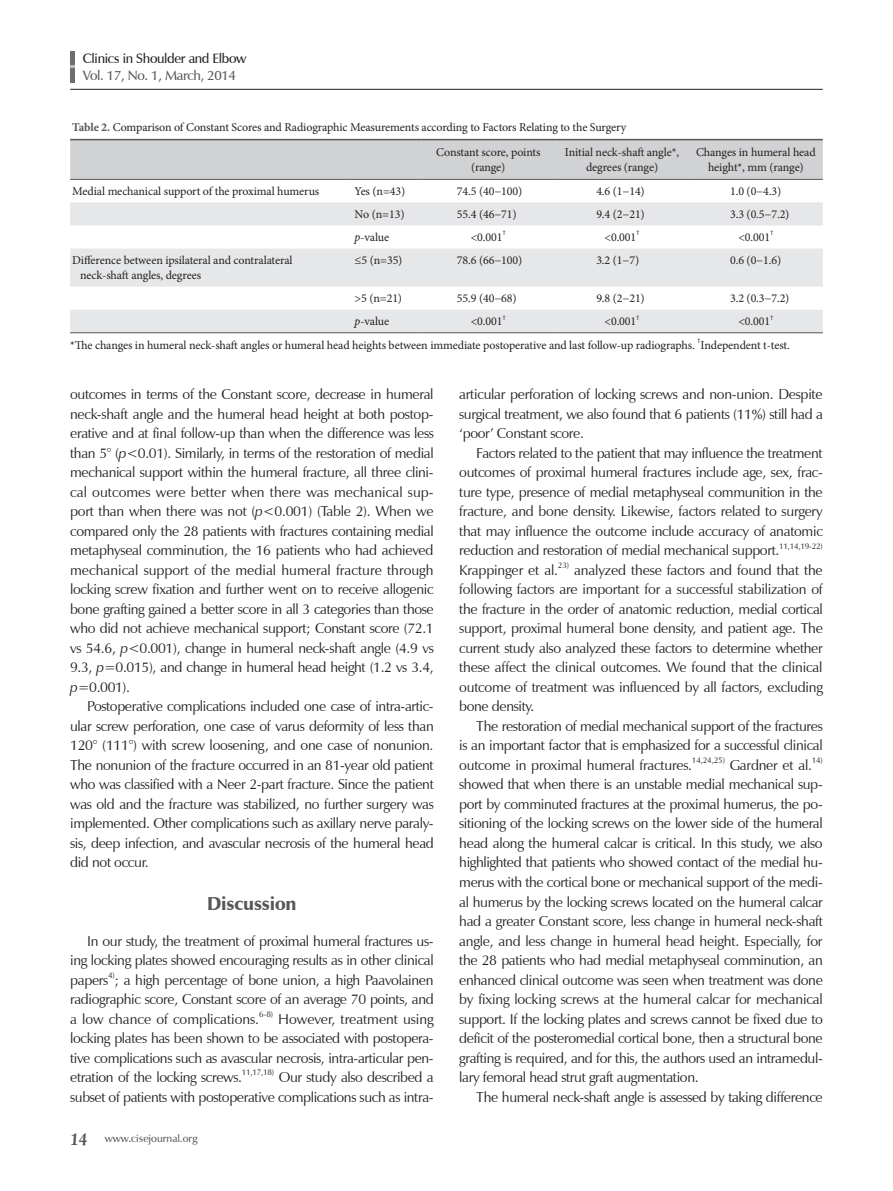
<style>
.page{position:relative;width:893px;height:1191px;background:#fff}
.page>*{position:absolute;margin:0;border:0;box-sizing:border-box;transform-origin:0 0}
.서론{font:900 18.75px "Zapf Humanist 601 BT";letter-spacing:-.01em;color:#57585a}
.본문{font:14.25px/19.5px "Zapf Humanist 601 BT";letter-spacing:-.025em;color:#231f20;text-align:justify}
.t1{font:600 13.5px "Zapf Humanist 601 BT";letter-spacing:-.025em;color:#231f20}
.t2{font:600 13.5px "Zapf Humanist 601 BT";letter-spacing:-.025em;color:#57585a}
.표_그림서체{font:12px/15px "Minion Pro";letter-spacing:-.01em;color:#231f20;text-align:center}
.t3{font:600 10.5px "Zapf Humanist 601 BT";color:#57585a}
.본문-2{font:8.25px "Zapf Humanist 601 BT";letter-spacing:-.025em;color:#231f20}
.표_그림서체-2{font:7.05px "Humanist Slabserif 712 BT";color:#231f20}
.s1{font-weight:700;color:#57585a}
.s2{font-style:italic}
.s3{font-family:"Zapf Chancery IT Cby BT";font-weight:700;font-size:19.5px}
</style>
<div class="page">
<hr style="left:70px;top:89px;width:753px;height:1px;background:#231f20">
<hr style="left:70px;top:51px;width:4px;height:32px;background:#6c6d70">
<div style="left:70px;top:140px;width:753px;height:39px;background:#d1d2d4"></div>
<svg style="left:70px;top:202px;width:753px;height:130px;fill:#e6e7e9"></svg>
<hr style="left:70px;top:139px;width:276px;height:1px;background:#57585a">
<hr style="left:346px;top:139px;width:75px;height:1px;background:#57585a">
<hr style="left:421px;top:139px;width:134px;height:1px;background:#57585a">
<hr style="left:555px;top:139px;width:134px;height:1px;background:#57585a">
<hr style="left:689px;top:139px;width:134px;height:1px;background:#57585a">
<hr style="left:70px;top:179px;width:276px;height:1px;background:#57585a">
<hr style="left:346px;top:179px;width:75px;height:1px;background:#57585a">
<hr style="left:421px;top:179px;width:134px;height:1px;background:#57585a">
<hr style="left:555px;top:179px;width:134px;height:1px;background:#57585a">
<hr style="left:689px;top:179px;width:134px;height:1px;background:#57585a">
<hr style="left:70px;top:332px;width:276px;height:1px;background:#57585a">
<hr style="left:346px;top:332px;width:75px;height:1px;background:#57585a">
<hr style="left:421px;top:332px;width:134px;height:1px;background:#57585a">
<hr style="left:555px;top:332px;width:134px;height:1px;background:#57585a">
<hr style="left:689px;top:332px;width:134px;height:1px;background:#57585a">
<p class="t1" style="left:83px;top:50px;width:165px">Clinics in Shoulder and Elbow</p>
<p class="t2" style="left:83px;top:67px;width:155px">Vol. 17, No. 1, March, 2014</p>
<p class="표_그림서체" style="left:72px;top:120px;width:556px"><span class="s1">Table 2.</span> Comparison of Constant Scores and Radiographic Measurements according to Factors Relating to the Surgery</p>
<p class="표_그림서체" style="left:436px;top:145px;width:106px">Constant score, points (range)</p>
<p class="표_그림서체" style="left:565px;top:145px;width:116px">Initial neck-shaft angle*, degrees (range)</p>
<p class="표_그림서체" style="left:696px;top:145px;width:121px">Changes in humeral head height*, mm (range)</p>
<p class="표_그림서체" style="left:72px;top:183px;width:249px">Medial mechanical support of the proximal humerus</p>
<p class="표_그림서체" style="left:355px;top:183px;width:52px">Yes (n=43)</p>
<p class="표_그림서체" style="left:457px;top:183px;width:67px">74.5 (40−100)</p>
<p class="표_그림서체" style="left:596px;top:183px;width:50px">4.6 (1−14)</p>
<p class="표_그림서체" style="left:730px;top:183px;width:53px">1.0 (0−4.3)</p>
<p class="표_그림서체" style="left:355px;top:206px;width:51px">No (n=13)</p>
<p class="표_그림서체" style="left:457px;top:206px;width:61px">55.4 (46−71)</p>
<p class="표_그림서체" style="left:596px;top:206px;width:50px">9.4 (2−21)</p>
<p class="표_그림서체" style="left:730px;top:206px;width:61px">3.3 (0.5−7.2)</p>
<p class="표_그림서체" style="left:355px;top:230px;width:36px"><span class="s2">p</span>-value</p>
<p class="표_그림서체" style="left:471px;top:230px;width:33px">&lt;0.001</p>
<p class="표_그림서체-2" style="left:502px;top:229px;width:5px">†</p>
<p class="표_그림서체-2" style="left:636px;top:229px;width:5px">†</p>
<p class="표_그림서체-2" style="left:770px;top:229px;width:5px">†</p>
<p class="표_그림서체" style="left:604px;top:230px;width:33px">&lt;0.001</p>
<p class="표_그림서체" style="left:738px;top:230px;width:33px">&lt;0.001</p>
<p class="표_그림서체" style="left:80px;top:253px;width:214px;text-align:left;text-indent:-8px">Difference between ipsilateral and contralateral neck-shaft angles, degrees</p>
<p class="표_그림서체" style="left:355px;top:253px;width:49px">≤5 (n=35)</p>
<p class="표_그림서체" style="left:457px;top:253px;width:67px">78.6 (66−100)</p>
<p class="표_그림서체" style="left:596px;top:253px;width:44px">3.2 (1−7)</p>
<p class="표_그림서체" style="left:730px;top:253px;width:53px">0.6 (0−1.6)</p>
<p class="표_그림서체" style="left:355px;top:291px;width:49px">&gt;5 (n=21)</p>
<p class="표_그림서체" style="left:457px;top:291px;width:61px">55.9 (40−68)</p>
<p class="표_그림서체" style="left:596px;top:291px;width:50px">9.8 (2−21)</p>
<p class="표_그림서체" style="left:730px;top:291px;width:61px">3.2 (0.3−7.2)</p>
<p class="표_그림서체" style="left:355px;top:314px;width:36px"><span class="s2">p</span>-value</p>
<p class="표_그림서체" style="left:471px;top:314px;width:33px">&lt;0.001</p>
<p class="표_그림서체-2" style="left:502px;top:313px;width:5px">†</p>
<p class="표_그림서체-2" style="left:636px;top:313px;width:5px">†</p>
<p class="표_그림서체-2" style="left:770px;top:313px;width:5px">†</p>
<p class="표_그림서체" style="left:604px;top:314px;width:33px">&lt;0.001</p>
<p class="표_그림서체" style="left:738px;top:314px;width:33px">&lt;0.001</p>
<p class="표_그림서체" style="left:70px;top:338px;width:626px">*The changes in humeral neck-shaft angles or humeral head heights between immediate postoperative and last follow-up radiographs.</p>
<p class="표_그림서체-2" style="left:697px;top:337px;width:5px">†</p>
<p class="표_그림서체" style="left:701px;top:338px;width:91px">Independent t-test.</p>
<p class="본문" style="left:70px;top:385px;width:365px">outcomes in terms of the Constant score, decrease in humeral neck-shaft angle and the humeral head height at both postop&shy;erative and at final follow-up than when the difference was less than 5° (<span class="s2">p</span>&lt;0.01). Similarly, in terms of the restoration of medial mechanical support within the humeral fracture, all three clini&shy;cal outcomes were better when there was mechanical sup&shy;port than when there was not (<span class="s2">p</span>&lt;0.001) (Table 2). When we compared only the 28 patients with fractures containing medial metaphyseal comminution, the 16 patients who had achieved mechanical support of the medial humeral fracture through locking screw fixation and further went on to receive allogenic bone grafting gained a better score in all 3 categories than those who did not achieve mechanical support; Constant score (72.1 vs 54.6, <span class="s2">p</span>&lt;0.001), change in humeral neck-shaft angle (4.9 vs 9.3, <span class="s2">p</span>=0.015), and change in humeral head height (1.2 vs 3.4, <span class="s2">p</span>=0.001).</p>
<p class="본문" style="left:70px;top:697px;width:365px;text-indent:17px">Postoperative complications included one case of intra-artic&shy;ular screw perforation, one case of varus deformity of less than 120° (111°) with screw loosening, and one case of nonunion.<br>The nonunion of the fracture occurred in an 81-year old patient who was classified with a Neer 2-part fracture. Since the patient was old and the fracture was stabilized, no further surgery was implemented. Other complications such as axillary nerve paraly&shy;sis, deep infection, and avascular necrosis of the humeral head did not occur.</p>
<p class="서론" style="left:207px;top:892px;width:91px">Discussion</p>
<p class="본문" style="left:70px;top:931px;width:365px;text-indent:17px">In our study, the treatment of proximal humeral fractures us&shy;ing locking plates showed encouraging results as in other clinical papers ; a high percentage of bone union, a high Paavolainen</p>
<p class="본문-2" style="left:108px;top:969px;width:8px">4)</p>
<p class="본문" style="left:70px;top:989px;width:365px">radiographic score, Constant score of an average 70 points, and a low chance of complications.</p>
<p class="본문-2" style="left:259px;top:1008px;width:16px">6-8)</p>
<p class="본문" style="left:70px;top:1009px;width:365px;text-indent:208px">However, treatment using locking plates has been shown to be associated with postopera&shy;tive complications such as avascular necrosis, intra-articular pen&shy;etration of the locking screws.</p>
<p class="본문-2" style="left:242px;top:1067px;width:34px">11,17,18)</p>
<p class="본문" style="left:70px;top:1067px;width:365px;text-align:right">Our study also described a<br>subset of patients with postoperative complications such as intra-</p>
<p class="t3" style="left:70px;top:1132px;width:129px"><span class="s3">14</span> www.cisejournal.org</p>
<p class="본문" style="left:459px;top:385px;width:365px">articular perforation of locking screws and non-union. Despite surgical treatment, we also found that 6 patients (11%) still had a ‘poor’ Constant score.</p>
<p class="본문" style="left:459px;top:443px;width:365px;text-indent:17px">Factors related to the patient that may influence the treatment outcomes of proximal humeral fractures include age, sex, frac&shy;ture type, presence of medial metaphyseal communition in the fracture, and bone density. Likewise, factors related to surgery that may influence the outcome include accuracy of anatomic reduction and restoration of medial mechanical support.</p>
<p class="본문-2" style="left:779px;top:540px;width:45px">11,14,19-22)</p>
<p class="본문" style="left:459px;top:560px;width:100px">Krappinger et al.</p>
<p class="본문-2" style="left:558px;top:560px;width:13px">23)</p>
<p class="본문" style="left:459px;top:560px;width:365px;text-indent:115px">analyzed these factors and found that the following factors are important for a successful stabilization of the fracture in the order of anatomic reduction, medial cortical support, proximal humeral bone density, and patient age. The current study also analyzed these factors to determine whether these affect the clinical outcomes. We found that the clinical outcome of treatment was influenced by all factors, excluding bone density.</p>
<p class="본문" style="left:459px;top:716px;width:365px;text-indent:17px">The restoration of medial mechanical support of the fractures is an important factor that is emphasized for a successful clinical outcome in proximal humeral fractures.</p>
<p class="본문-2" style="left:692px;top:755px;width:35px">14,24,25)</p>
<p class="본문" style="left:730px;top:755px;width:84px">Gardner et al.</p>
<p class="본문-2" style="left:812px;top:755px;width:13px">14)</p>
<p class="본문" style="left:459px;top:775px;width:365px">showed that when there is an unstable medial mechanical sup&shy;port by comminuted fractures at the proximal humerus, the po&shy;sitioning of the locking screws on the lower side of the humeral head along the humeral calcar is critical. In this study, we also highlighted that patients who showed contact of the medial hu&shy;merus with the cortical bone or mechanical support of the medi&shy;al humerus by the locking screws located on the humeral calcar had a greater Constant score, less change in humeral neck-shaft angle, and less change in humeral head height. Especially, for the 28 patients who had medial metaphyseal comminution, an enhanced clinical outcome was seen when treatment was done by fixing locking screws at the humeral calcar for mechanical support. If the locking plates and screws cannot be fixed due to deficit of the posteromedial cortical bone, then a structural bone grafting is required, and for this, the authors used an intramedul&shy;lary femoral head strut graft augmentation.</p>
<p class="본문" style="left:476px;top:1087px;width:348px">The humeral neck-shaft angle is assessed by taking difference</p>
</div>
